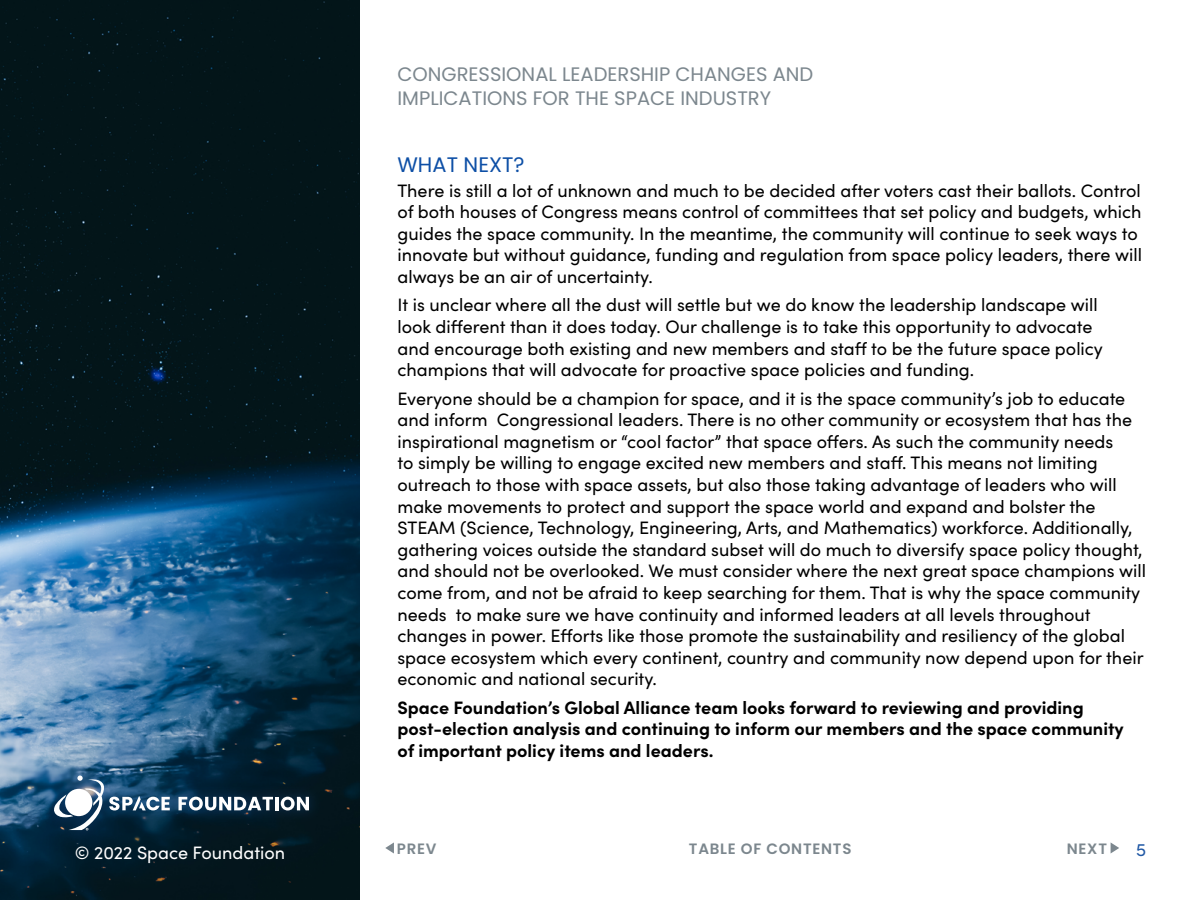
<style>
.page{position:relative;width:1200px;height:900px;background:#fff}
.page>*{position:absolute;margin:0;border:0;box-sizing:border-box;transform-origin:0 0}
.t1{font:21px "Poppins";color:#0d4fa6}
.t2{font:19.5px/23.4px "Poppins";color:#7c878e}
.t3{font:18px/21.6px "Sofia Pro";color:#000}
.t4{font:700 18px/21.6px "Sofia Pro";color:#000}
.t5{font:18px "Sofia Pro";color:#fff}
.t6{font:18px "Sofia Pro";color:#2058a5}
.t7{font:600 15px "Poppins";letter-spacing:.05em;color:#7c878e}
</style>
<div class="page">
<img style="left:0;top:0;width:360px;height:900px">
<div style="left:40px;top:762px;width:283px;height:82px;background:#2058a5;opacity:.3"></div>
<svg style="left:179px;top:797px;width:130px;height:13px"></svg>
<svg style="left:54px;top:776px;width:116px;height:54px"></svg>
<div style="left:65px;top:789px;width:27px;height:27px;background:#fff;border-radius:50%"></div>
<svg style="left:1111px;top:843px;width:8px;height:10px"></svg>
<svg style="left:385px;top:842px;width:9px;height:12px"></svg>
<p class="t5" style="left:75px;top:840px;width:212px">© 2022 Space Foundation</p>
<p class="t2" style="left:398px;top:63px;width:417px">CONGRESSIONAL LEADERSHIP CHANGES AND<br>IMPLICATIONS FOR THE SPACE INDUSTRY</p>
<p class="t1" style="left:398px;top:153px;width:129px">WHAT NEXT?</p>
<p class="t3" style="left:398px;top:179px;width:746px">There is still a lot of unknown and much to be decided after voters cast their ballots. Control of both houses of Congress means control of committees that set policy and budgets, which guides the space community. In the meantime, the community will continue to seek ways to innovate but without guidance, funding and regulation from space policy leaders, there will always be an air of uncertainty.</p>
<p class="t3" style="left:398px;top:293px;width:707px">It is unclear where all the dust will settle but we do know the leadership landscape will look different than it does today. Our challenge is to take this opportunity to advocate and encourage both existing and new members and staff to be the future space policy champions that will advocate for proactive space policies and funding.</p>
<p class="t3" style="left:398px;top:386px;width:750px">Everyone should be a champion for space, and it is the space community’s job to educate and inform Congressional leaders. There is no other community or ecosystem that has the inspirational magnetism or “cool factor” that space offers. As such the community needs<br>to simply be willing to engage excited new members and staff. This means not limiting outreach to those with space assets, but also those taking advantage of leaders who will make movements to protect and support the space world and expand and bolster the STEAM (Science, Technology, Engineering, Arts, and Mathematics) workforce. Additionally, gathering voices outside the standard subset will do much to diversify space policy thought, and should not be overlooked. We must consider where the next great space champions will come from, and not be afraid to keep searching for them. That is why the space community needs to make sure we have continuity and informed leaders at all levels throughout changes in power. Efforts like those promote the sustainability and resiliency of the global space ecosystem which every continent, country and community now depend upon for their economic and national security.</p>
<p class="t4" style="left:398px;top:695px;width:728px">Space Foundation’s Global Alliance team looks forward to reviewing and providing post-election analysis and continuing to inform our members and the space community of important policy items and leaders.</p>
<p class="t7" style="left:397px;top:840px;width:41px">PREV</p>
<p class="t7" style="left:689px;top:840px;width:164px">TABLE OF CONTENTS</p>
<p class="t7" style="left:1067px;top:840px;width:42px">NEXT</p>
<p class="t6" style="left:1136px;top:836px;width:11px">5</p>
</div>
